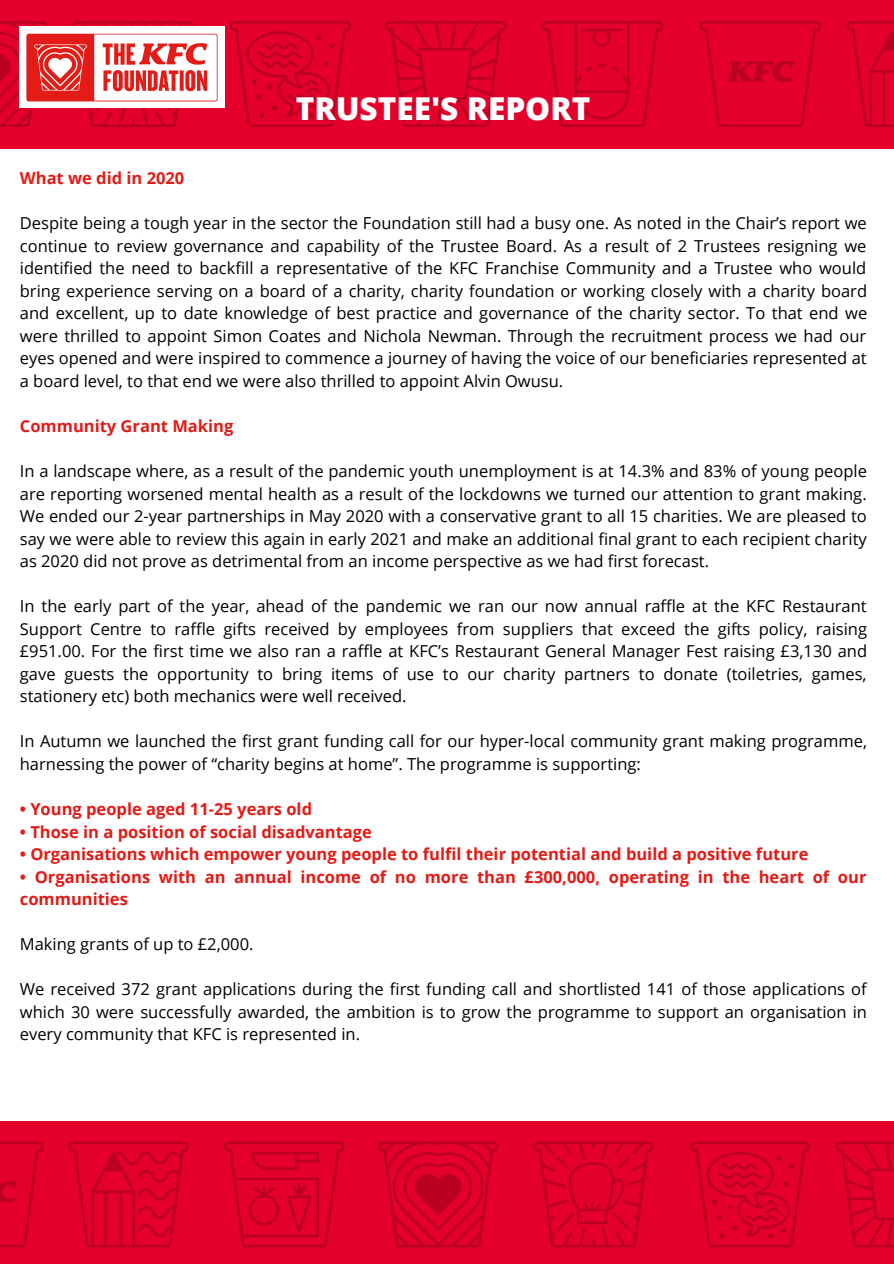
<style>
.page{position:relative;width:894px;height:1264px;background:#fff}
.page>*{position:absolute;margin:0;border:0;box-sizing:border-box;transform-origin:0 0}
.t1{font:800 31.5px "Open Sans";color:#fff}
.t2{font:16.5px/22.5px "Open Sans";color:#000;text-align:justify}
.t3{font:700 16.5px/22.5px "Open Sans";color:#e21b16}
</style>
<div class="page">
<img style="left:0;top:0;width:893px;height:149px">
<img style="left:0;top:1121px;width:893px;height:142px">
<img style="left:20px;top:27px;width:205px;height:81px">
<h1 class="t1" style="left:296px;top:86px;width:296px">TRUSTEE'S REPORT</h1>
<p class="t3" style="left:20px;top:166px;width:166px">What we did in 2020</p>
<p class="t2" style="left:20px;top:212px;width:848px">Despite being a tough year in the sector the Foundation still had a busy one. As noted in the Chair’s report we continue to review governance and capability of the Trustee Board. As a result of 2 Trustees resigning we identified the need to backfill a representative of the KFC Franchise Community and a Trustee who would bring experience serving on a board of a charity, charity foundation or working closely with a charity board and excellent, up to date knowledge of best practice and governance of the charity sector. To that end we were thrilled to appoint Simon Coates and Nichola Newman. Through the recruitment process we had our eyes opened and were inspired to commence a journey of having the voice of our beneficiaries represented at a board level, to that end we were also thrilled to appoint Alvin Owusu.</p>
<p class="t3" style="left:20px;top:414px;width:215px">Community Grant Making</p>
<p class="t2" style="left:20px;top:459px;width:848px">In a landscape where, as a result of the pandemic youth unemployment is at 14.3% and 83% of young people are reporting worsened mental health as a result of the lockdowns we turned our attention to grant making.<br>We ended our 2-year partnerships in May 2020 with a conservative grant to all 15 charities. We are pleased to say we were able to review this again in early 2021 and make an additional final grant to each recipient charity as 2020 did not prove as detrimental from an income perspective as we had first forecast.</p>
<p class="t2" style="left:20px;top:594px;width:848px">In the early part of the year, ahead of the pandemic we ran our now annual raffle at the KFC Restaurant Support Centre to raffle gifts received by employees from suppliers that exceed the gifts policy, raising £951.00. For the first time we also ran a raffle at KFC’s Restaurant General Manager Fest raising £3,130 and gave guests the opportunity to bring items of use to our charity partners to donate (toiletries, games, stationery etc) both mechanics were well received.</p>
<p class="t2" style="left:20px;top:729px;width:848px">In Autumn we launched the first grant funding call for our hyper-local community grant making programme, harnessing the power of “charity begins at home”. The programme is supporting:</p>
<p class="t3" style="left:20px;top:797px;width:294px">• Young people aged 11-25 years old</p>
<p class="t3" style="left:20px;top:820px;width:353px">• Those in a position of social disadvantage</p>
<p class="t3" style="left:20px;top:842px;width:789px">• Organisations which empower young people to fulfil their potential and build a positive future</p>
<p class="t3" style="left:20px;top:865px;width:847px">• Organisations with an annual income of no more than £300,000, operating in the heart of our communities</p>
<p class="t2" style="left:20px;top:932px;width:235px">Making grants of up to £2,000.</p>
<p class="t2" style="left:20px;top:977px;width:848px">We received 372 grant applications during the first funding call and shortlisted 141 of those applications of which 30 were successfully awarded, the ambition is to grow the programme to support an organisation in every community that KFC is represented in.</p>
</div>
